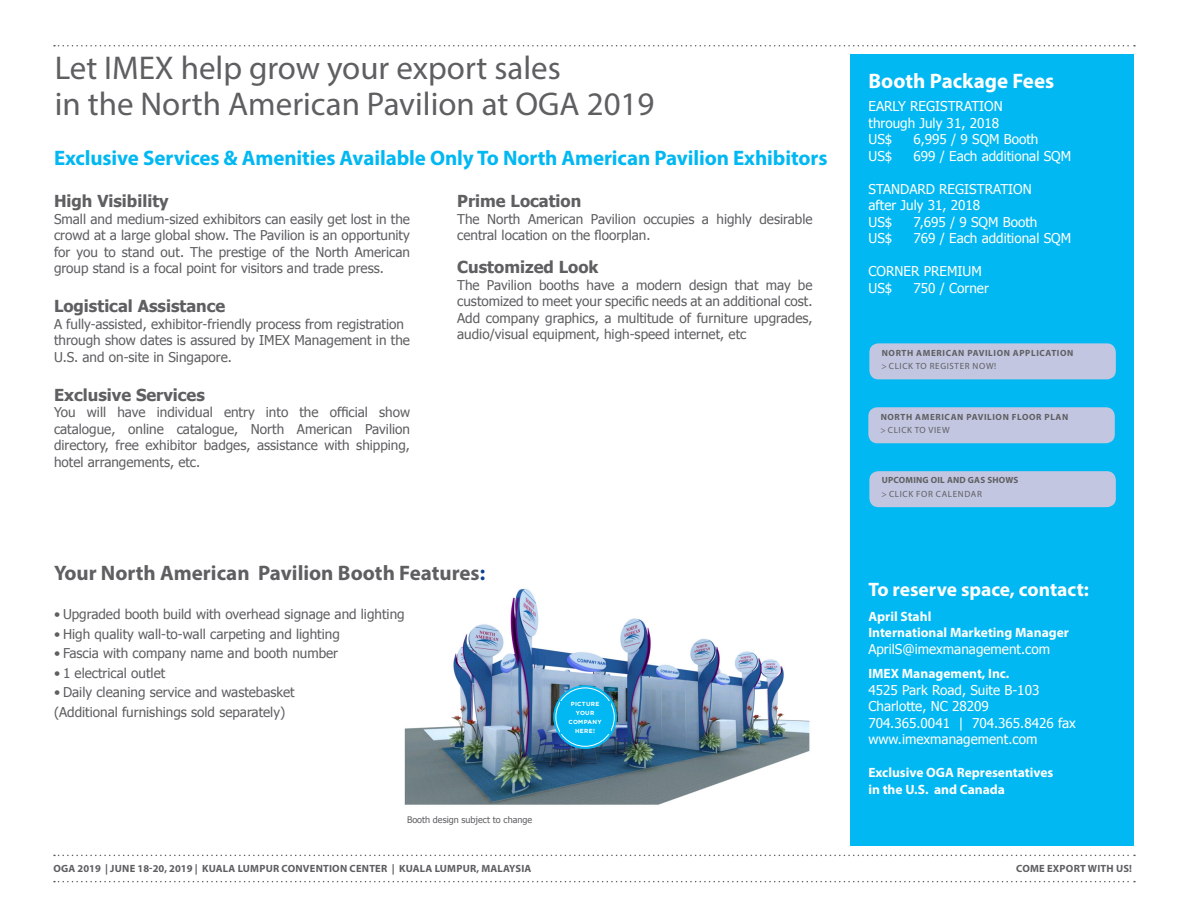
<style>
.page{position:relative;width:1188px;height:918px;background:#fff}
.page>*{position:absolute;margin:0;border:0;box-sizing:border-box;transform-origin:0 0}
.t1{font:33px "Myriad Pro";color:#5f5f62}
.t2{font:700 21px "Myriad Pro";letter-spacing:-.005em;color:#01b8f2}
.t3{font:700 21px "Myriad Pro";color:#5f5f62}
.t4{font:700 21px "Myriad Pro";color:#fff}
.t5{font:700 19.5px "Myriad Pro";color:#fff}
.t6{font:700 16.5px "Tahoma";color:#5f5f62}
.t7{font:13.5px/16.5px "Tahoma";color:#5f5f62}
.t8{font:13.5px/16.5px "Tahoma";color:#fff}
.t9{font:700 13.5px/16.5px "Myriad Pro";color:#fff}
.t10{font:700 10.5px "Myriad Pro";letter-spacing:.02em;color:#5f5f62}
.t11{font:700 9px/13.5px "Myriad Pro";letter-spacing:.07em;color:#5f5f62}
.t12{font:9px "Myriad Pro";letter-spacing:.07em;color:#5f5f62}
.t13{font:9px "Tahoma";color:#5f5f62}
.t14{font:700 9px "Myriad Pro";letter-spacing:.025em;color:#5f5f62}
.t15{font:700 5.85px "Gotham";letter-spacing:.05em;color:#fff}
.s1{color:#0a418e}
.s2{font-weight:400}
</style>
<div class="page">
<img style="left:404px;top:588px;width:406px;height:217px">
<div style="left:851px;top:54px;width:283px;height:792px;background:#01b8f2"></div>
<svg style="left:54px;top:45px;width:1081px;height:1px"></svg>
<svg style="left:54px;top:881px;width:1081px;height:1px"></svg>
<svg style="left:54px;top:855px;width:1081px;height:1px"></svg>
<div style="left:868px;top:407px;width:247px;height:36px;background:#c2c6e0;border-radius:9px"></div>
<div style="left:869px;top:343px;width:247px;height:36px;background:#c2c6e0;border-radius:9px"></div>
<div style="left:869px;top:471px;width:247px;height:36px;background:#c2c6e0;border-radius:9px"></div>
<svg style="left:553px;top:685px;width:64px;height:64px"></svg>
<div style="left:556px;top:688px;width:58px;height:58px;background:#01b8f2;border-radius:50%"></div>
<div style="left:555px;top:687px;width:60px;height:60px;border:1px solid #fff;border-radius:50%"></div>
<div style="left:560px;top:701px;width:51px;height:32px;background:#01b8f2"></div>
<p class="t1" style="left:55px;top:47px;width:508px">Let IMEX help grow your export sales</p>
<p class="t1" style="left:55px;top:83px;width:601px">in the North American Pavilion at OGA 2019</p>
<p class="t2" style="left:54px;top:144px;width:775px">Exclusive Services &amp; Amenities Available Only To North American Pavilion Exhibitors</p>
<p class="t6" style="left:54px;top:190px;width:116px">High Visibility</p>
<p class="t7" style="left:54px;top:210px;width:358px">Small and medium-sized exhibitors can easily get lost in the</p>
<p class="t7" style="left:54px;top:227px;width:357px">crowd at a large global show. The Pavilion is an opportunity</p>
<p class="t7" style="left:54px;top:243px;width:358px">for you to stand out. The prestige of the North American group stand is a focal point for visitors and trade press.</p>
<p class="t6" style="left:54px;top:295px;width:173px">Logistical Assistance</p>
<p class="t7" style="left:54px;top:315px;width:352px">A fully-assisted, exhibitor-friendly process from registration</p>
<p class="t7" style="left:54px;top:332px;width:358px">through show dates is assured by IMEX Management in the<br>U.S. and on-site in Singapore.</p>
<p class="t6" style="left:54px;top:383px;width:152px">Exclusive Services</p>
<p class="t7" style="left:54px;top:404px;width:358px;text-align:justify">You will have individual entry into the official show catalogue, online catalogue, North American Pavilion directory, free exhibitor badges, assistance with shipping, hotel arrangements, etc.</p>
<p class="t6" style="left:457px;top:190px;width:126px">Prime Location</p>
<p class="t7" style="left:457px;top:210px;width:357px">The North American Pavilion occupies a highly desirable central location on the floorplan.</p>
<p class="t6" style="left:457px;top:256px;width:143px">Customized Look</p>
<p class="t7" style="left:457px;top:276px;width:357px">The Pavilion booths have a modern design that may be customized to meet your specific needs at an additional cost.</p>
<p class="t7" style="left:457px;top:309px;width:357px">Add company graphics, a multitude of furniture upgrades, audio/visual equipment, high-speed internet, etc</p>
<p class="t3" style="left:54px;top:560px;width:433px">Your North American Pavilion Booth Features<span class="s1">:</span></p>
<p class="t7" style="left:54px;top:606px;width:352px">• Upgraded booth build with overhead signage and lighting</p>
<p class="t7" style="left:54px;top:625px;width:287px">• High quality wall-to-wall carpeting and lighting</p>
<p class="t7" style="left:54px;top:645px;width:286px">• Fascia with company name and booth number</p>
<p class="t7" style="left:54px;top:664px;width:113px">• 1 electrical outlet</p>
<p class="t7" style="left:54px;top:684px;width:242px">• Daily cleaning service and wastebasket</p>
<p class="t7" style="left:54px;top:703px;width:233px">(Additional furnishings sold separately)</p>
<p class="t13" style="left:407px;top:814px;width:127px">Booth design subject to change</p>
<p class="t15" style="left:571px;top:700px;width:30px">PICTURE</p>
<p class="t15" style="left:576px;top:709px;width:20px">YOUR</p>
<p class="t15" style="left:568px;top:719px;width:35px">COMPANY</p>
<p class="t15" style="left:575px;top:728px;width:21px">HERE!</p>
<p class="t4" style="left:868px;top:67px;width:187px">Booth Package Fees</p>
<p class="t8" style="left:868px;top:97px;width:136px">EARLY REGISTRATION through July 31, 2018</p>
<p class="t8" style="left:868px;top:130px;width:25px">US$</p>
<p class="t8" style="left:913px;top:130px;width:127px">6,995 / 9 SQM Booth</p>
<p class="t8" style="left:868px;top:147px;width:25px">US$</p>
<p class="t8" style="left:913px;top:147px;width:159px">699 / Each additional SQM</p>
<p class="t8" style="left:868px;top:180px;width:165px">STANDARD REGISTRATION after July 31, 2018</p>
<p class="t8" style="left:868px;top:213px;width:25px">US$</p>
<p class="t8" style="left:913px;top:213px;width:126px">7,695 / 9 SQM Booth</p>
<p class="t8" style="left:868px;top:229px;width:25px">US$</p>
<p class="t8" style="left:913px;top:229px;width:159px">769 / Each additional SQM</p>
<p class="t8" style="left:868px;top:262px;width:115px">CORNER PREMIUM</p>
<p class="t8" style="left:868px;top:279px;width:25px">US$</p>
<p class="t8" style="left:913px;top:279px;width:77px">750 / Corner</p>
<p class="t11" style="left:882px;top:346px;width:193px">NORTH AMERICAN PAVILION APPLICATION</p>
<p class="t12" style="left:882px;top:361px;width:116px">&gt; CLICK TO REGISTER NOW!</p>
<p class="t11" style="left:881px;top:409px;width:189px">NORTH AMERICAN PAVILION FLOOR PLAN <span class="s2">&gt; CLICK TO VIEW</span></p>
<p class="t14" style="left:882px;top:475px;width:138px">UPCOMING OIL AND GAS SHOWS</p>
<p class="t12" style="left:882px;top:488px;width:102px">&gt; CLICK FOR CALENDAR</p>
<p class="t5" style="left:868px;top:577px;width:222px">To reserve space, contact:</p>
<p class="t9" style="left:868px;top:608px;width:65px">April Stahl</p>
<p class="t9" style="left:868px;top:624px;width:202px">International Marketing Manager</p>
<p class="t8" style="left:868px;top:640px;width:183px">AprilS@imexmanagement.com</p>
<p class="t9" style="left:868px;top:665px;width:143px">IMEX Management, Inc.</p>
<p class="t8" style="left:868px;top:681px;width:173px">4525 Park Road, Suite B-103</p>
<p class="t8" style="left:868px;top:698px;width:122px">Charlotte, NC 28209</p>
<p class="t8" style="left:868px;top:714px;width:209px">704.365.0041 | 704.365.8426 fax</p>
<p class="t8" style="left:868px;top:731px;width:170px">www.imexmanagement.com</p>
<p class="t9" style="left:868px;top:764px;width:187px">Exclusive OGA Representatives in the U.S. and Canada</p>
<p class="t10" style="left:53px;top:862px;width:480px">OGA 2019 | JUNE 18-20, 2019 | KUALA LUMPUR CONVENTION CENTER | KUALA LUMPUR, MALAYSIA</p>
<p class="t10" style="left:1016px;top:862px;width:117px">COME EXPORT WITH US!</p>
</div>
